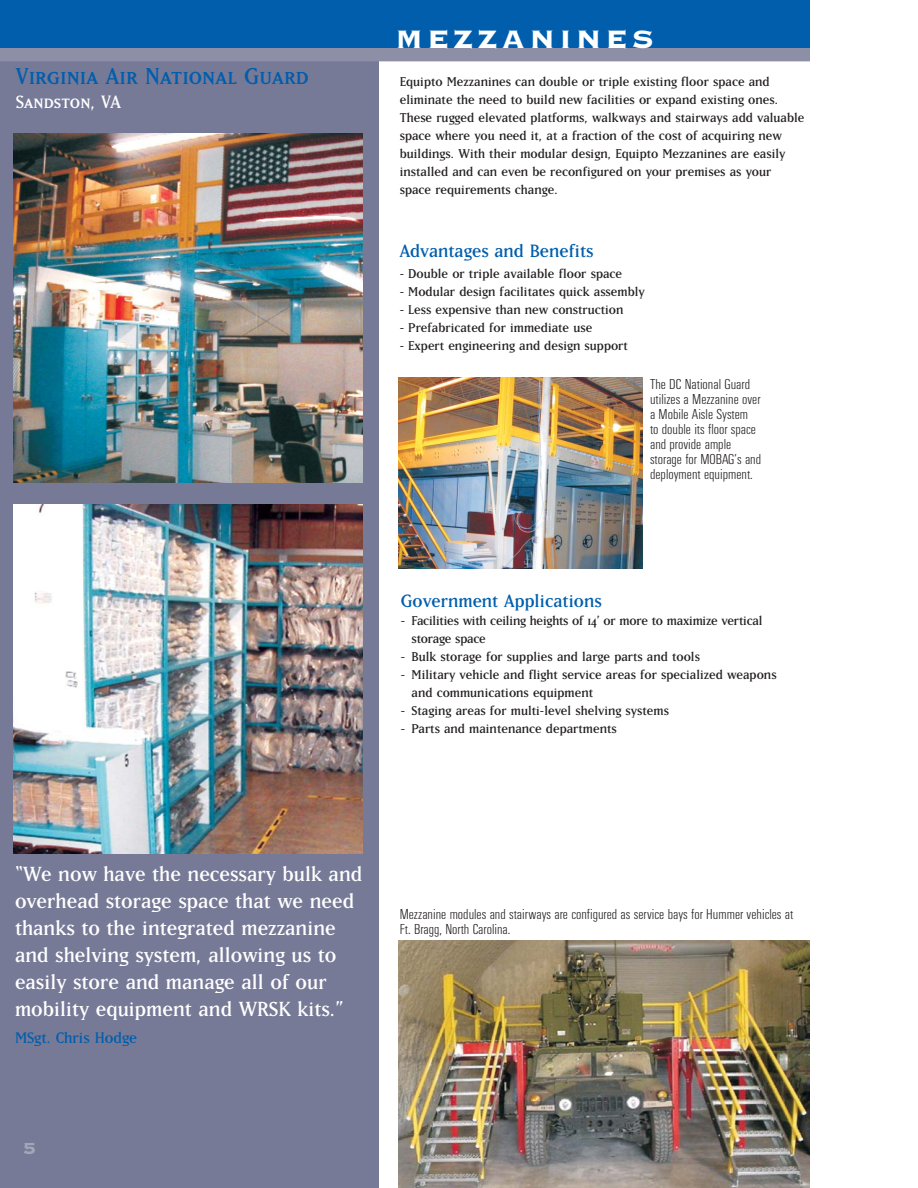
<style>
.page{position:relative;width:918px;height:1188px;background:#fff}
.page>*{position:absolute;margin:0;border:0;box-sizing:border-box;transform-origin:0 0}
.t1{font:33px "Copperplate Thirty Three BC";letter-spacing:.12em;color:#fff}
.t2{font:27px "Matrix Regular Small Caps";color:#005ead}
.t3{font:24px/27px "Matrix";color:#fff}
.t4{font:21px "Matrix";color:#005ead}
.t5{font:21px "Matrix Regular Small Caps";color:#fff}
.t6{font:21px "Copperplate Thirty Three BC";color:#a4a5b9}
.t7{font:18px "Matrix";color:#005ead}
.t8{font:15px/18px "Matrix";color:#231f20}
.t9{font:15px/15px "U47";color:#231f20}
</style>
<div class="page">
<div style="left:0;top:0;width:379px;height:1188px;background:#777a97"></div>
<img style="left:14px;top:133px;width:348px;height:349px">
<img style="left:398px;top:940px;width:412px;height:248px">
<img style="left:14px;top:505px;width:348px;height:349px">
<div style="left:0;top:48px;width:810px;height:13px;background:#8d8fa7"></div>
<div style="left:0;top:0;width:810px;height:48px;background:#005ead"></div>
<img style="left:398px;top:378px;width:245px;height:191px">
<h2 class="t2" style="left:16px;top:59px;width:295px">Virginia Air National Guard</h2>
<h3 class="t5" style="left:16px;top:89px;width:107px">Sandston, VA</h3>
<h1 class="t1" style="left:396px;top:17px;width:260px">MEZZANINES</h1>
<p class="t8" style="left:400px;top:72px;width:406px">Equipto Mezzanines can double or triple existing floor space and eliminate the need to build new facilities or expand existing ones.<br>These rugged elevated platforms, walkways and stairways add valuable space where you need it, at a fraction of the cost of acquiring new buildings. With their modular design, Equipto Mezzanines are easily installed and can even be reconfigured on your premises as your space requirements change.</p>
<h3 class="t4" style="left:400px;top:238px;width:195px">Advantages and Benefits</h3>
<p class="t8" style="left:400px;top:264px;width:224px">- Double or triple available floor space</p>
<p class="t8" style="left:400px;top:282px;width:247px">- Modular design facilitates quick assembly</p>
<p class="t8" style="left:400px;top:300px;width:225px">- Less expensive than new construction</p>
<p class="t8" style="left:400px;top:318px;width:194px">- Prefabricated for immediate use</p>
<p class="t8" style="left:400px;top:336px;width:230px">- Expert engineering and design support</p>
<p class="t9" style="left:650px;top:378px;width:113px">The DC National Guard utilizes a Mezzanine over a Mobile Aisle System<br>to double its floor space and provide ample storage for MOBAG’s and deployment equipment.</p>
<h3 class="t4" style="left:401px;top:587px;width:202px">Government Applications</h3>
<p class="t8" style="left:412px;top:610px;width:352px;text-indent:-11px">- Facilities with ceiling heights of 14’ or more to maximize vertical storage space</p>
<p class="t8" style="left:401px;top:646px;width:301px">- Bulk storage for supplies and large parts and tools</p>
<p class="t8" style="left:412px;top:664px;width:367px;text-indent:-11px">- Military vehicle and flight service areas for specialized weapons and communications equipment</p>
<p class="t8" style="left:401px;top:700px;width:270px">- Staging areas for multi-level shelving systems</p>
<p class="t8" style="left:401px;top:718px;width:217px">- Parts and maintenance departments</p>
<h3 class="t3" style="left:15px;top:859px;width:349px">“We now have the necessary bulk and overhead storage space that we need thanks to the integrated mezzanine and shelving system, allowing us to easily store and manage all of our mobility equipment and WRSK kits.”</h3>
<p class="t7" style="left:15px;top:1026px;width:124px">MSgt. Chris Hodge</p>
<h3 class="t6" style="left:23px;top:1135px;width:14px">5</h3>
<p class="t9" style="left:400px;top:907px;width:395px">Mezzanine modules and stairways are configured as service bays for Hummer vehicles at<br>Ft. Bragg, North Carolina.</p>
</div>
